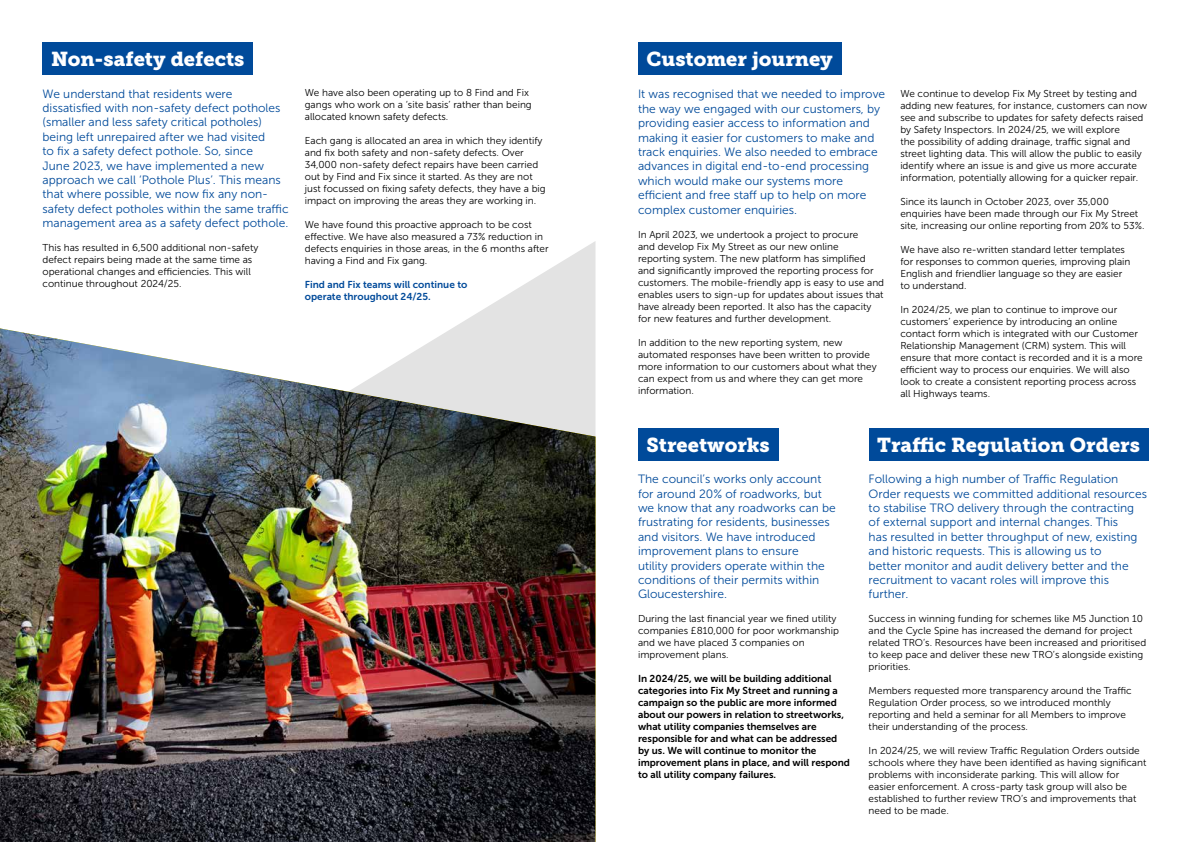
<style>
.page{position:relative;width:1191px;height:842px;background:#fff}
.page>*{position:absolute;margin:0;border:0;box-sizing:border-box;transform-origin:0 0}
.t1{font:20px "Museo Slab 900";color:#fff}
.t2{font:12px/14.4px "Museo Sans 300";color:#004a9a}
.t3{font:10px/12px "Museo Sans 300";color:#000}
.t4{font:10px/12px "Museo Sans 700";color:#000}
.t5{font:10px/12px "Museo Sans 700";color:#004a9a}
</style>
<div class="page">
<div style="left:638px;top:43px;width:203px;height:32px;background:#004a9a"></div>
<div style="left:868px;top:428px;width:280px;height:32px;background:#004a9a"></div>
<svg style="left:453px;top:241px;width:142px;height:87px"></svg>
<img style="left:0;top:328px;width:595px;height:514px">
<div style="left:43px;top:43px;width:210px;height:32px;background:#004a9a"></div>
<div style="left:638px;top:428px;width:140px;height:32px;background:#004a9a"></div>
<h1 class="t1" style="left:51px;top:47px;width:195px">Non-safety defects</h1>
<p class="t2" style="left:43px;top:86px;width:248px">We understand that residents were dissatisfied with non-safety defect potholes (smaller and less safety critical potholes) being left unrepaired after we had visited<br>to fix a safety defect pothole. So, since<br>June 2023, we have implemented a new approach we call ‘Pothole Plus’. This means that where possible, we now fix any non&shy;safety defect potholes within the same traffic management area as a safety defect pothole.</p>
<p class="t3" style="left:43px;top:242px;width:217px">This has resulted in 6,500 additional non-safety defect repairs being made at the same time as operational changes and efficiencies. This will continue throughout 2024/25.</p>
<p class="t3" style="left:305px;top:87px;width:228px">We have also been operating up to 8 Find and Fix gangs who work on a ‘site basis’ rather than being allocated known safety defects.</p>
<p class="t3" style="left:305px;top:135px;width:242px">Each gang is allocated an area in which they identify and fix both safety and non-safety defects. Over 34,000 non-safety defect repairs have been carried out by Find and Fix since it started. As they are not just focussed on fixing safety defects, they have a big impact on improving the areas they are working in.</p>
<p class="t3" style="left:305px;top:219px;width:245px">We have found this proactive approach to be cost effective. We have also measured a 73% reduction in defects enquiries in those areas, in the 6 months after having a Find and Fix gang.</p>
<p class="t5" style="left:305px;top:279px;width:164px">Find and Fix teams will continue to operate throughout 24/25.</p>
<h1 class="t1" style="left:646px;top:47px;width:188px">Customer journey</h1>
<p class="t2" style="left:638px;top:87px;width:249px">It was recognised that we needed to improve the way we engaged with our customers, by providing easier access to information and making it easier for customers to make and track enquiries. We also needed to embrace advances in digital end-to-end processing which would make our systems more efficient and free staff up to help on more complex customer enquiries.</p>
<p class="t3" style="left:638px;top:228px;width:248px">In April 2023, we undertook a project to procure<br>and develop Fix My Street as our new online<br>reporting system. The new platform has simplified and significantly improved the reporting process for customers. The mobile-friendly app is easy to use and enables users to sign-up for updates about issues that have already been reported. It also has the capacity for new features and further development.</p>
<p class="t3" style="left:638px;top:336px;width:240px">In addition to the new reporting system, new automated responses have been written to provide more information to our customers about what they can expect from us and where they can get more information.</p>
<p class="t3" style="left:900px;top:87px;width:248px">We continue to develop Fix My Street by testing and adding new features, for instance, customers can now see and subscribe to updates for safety defects raised by Safety Inspectors. In 2024/25, we will explore<br>the possibility of adding drainage, traffic signal and street lighting data. This will allow the public to easily identify where an issue is and give us more accurate information, potentially allowing for a quicker repair.</p>
<p class="t3" style="left:900px;top:195px;width:246px">Since its launch in October 2023, over 35,000 enquiries have been made through our Fix My Street site, increasing our online reporting from 20% to 53%.</p>
<p class="t3" style="left:900px;top:243px;width:232px">We have also re-written standard letter templates for responses to common queries, improving plain English and friendlier language so they are easier to understand.</p>
<p class="t3" style="left:900px;top:303px;width:244px">In 2024/25, we plan to continue to improve our customers’ experience by introducing an online contact form which is integrated with our Customer Relationship Management (CRM) system. This will ensure that more contact is recorded and it is a more efficient way to process our enquiries. We will also look to create a consistent reporting process across all Highways teams.</p>
<h1 class="t1" style="left:646px;top:433px;width:125px">Streetworks</h1>
<p class="t2" style="left:638px;top:472px;width:199px">The council’s works only account for around 20% of roadworks, but we know that any roadworks can be frustrating for residents, businesses and visitors. We have introduced improvement plans to ensure<br>utility providers operate within the conditions of their permits within<br>Gloucestershire.</p>
<p class="t3" style="left:638px;top:613px;width:202px">During the last financial year we fined utility companies £810,000 for poor workmanship and we have placed 3 companies on improvement plans.</p>
<p class="t4" style="left:638px;top:673px;width:213px">In 2024/25, we will be building additional categories into Fix My Street and running a campaign so the public are more informed about our powers in relation to streetworks, what utility companies themselves are responsible for and what can be addressed by us. We will continue to monitor the improvement plans in place, and will respond to all utility company failures.</p>
<h1 class="t1" style="left:877px;top:433px;width:264px">Traffic Regulation Orders</h1>
<p class="t2" style="left:868px;top:472px;width:280px">Following a high number of Traffic Regulation Order requests we committed additional resources to stabilise TRO delivery through the contracting of external support and internal changes. This<br>has resulted in better throughput of new, existing and historic requests. This is allowing us to<br>better monitor and audit delivery better and the recruitment to vacant roles will improve this further.</p>
<p class="t3" style="left:868px;top:613px;width:279px">Success in winning funding for schemes like M5 Junction 10 and the Cycle Spine has increased the demand for project related TRO’s. Resources have been increased and prioritised to keep pace and deliver these new TRO’s alongside existing priorities.</p>
<p class="t3" style="left:868px;top:685px;width:264px">Members requested more transparency around the Traffic Regulation Order process, so we introduced monthly reporting and held a seminar for all Members to improve their understanding of the process.</p>
<p class="t3" style="left:868px;top:745px;width:279px">In 2024/25, we will review Traffic Regulation Orders outside schools where they have been identified as having significant problems with inconsiderate parking. This will allow for easier enforcement. A cross-party task group will also be established to further review TRO’s and improvements that need to be made.</p>
</div>
